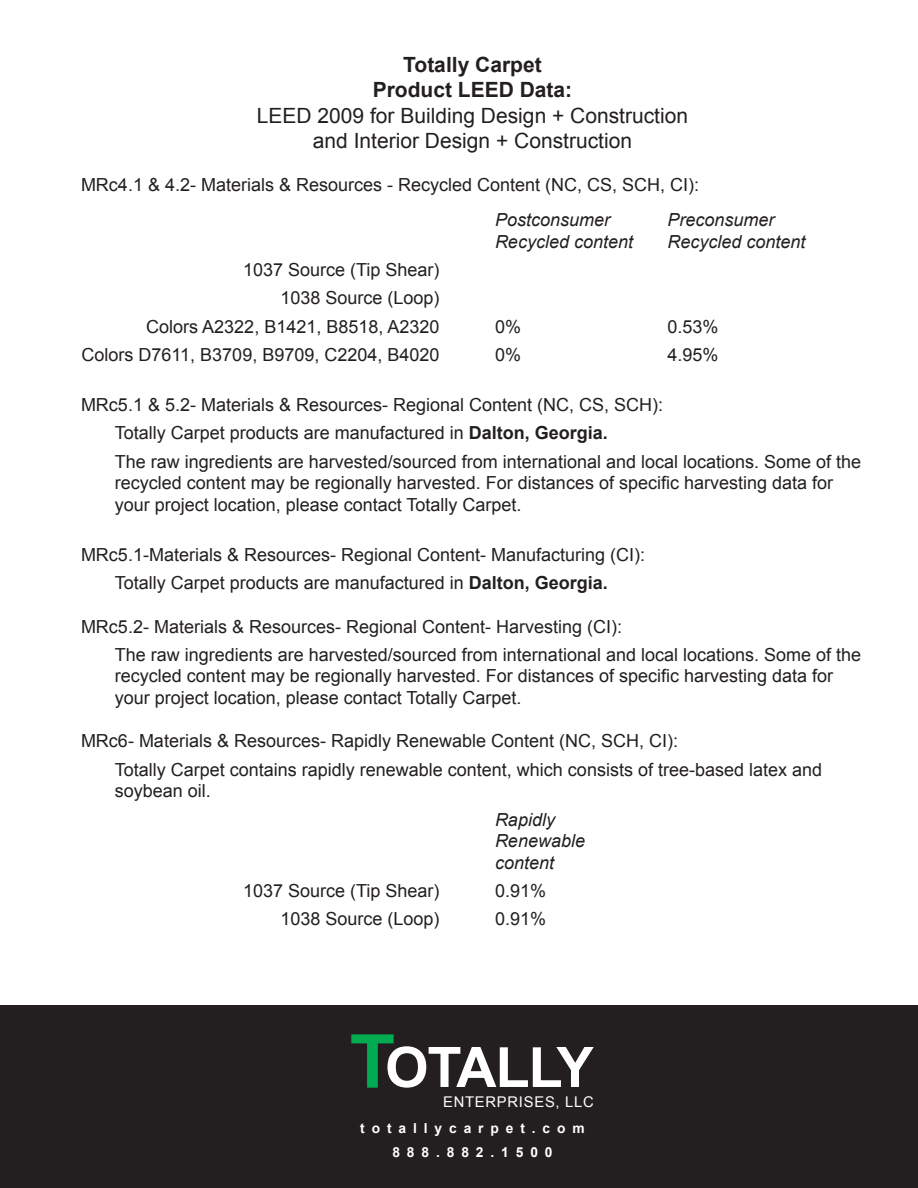
<style>
.page{position:relative;width:918px;height:1188px;background:#fff}
.page>*{position:absolute;margin:0;border:0;box-sizing:border-box;transform-origin:0 0}
.t1{font:21px/25.2px "font 000000001 de 4 c 25 f";color:#231f20;text-align:center}
.t2{font:18px/28.3px "font 000000001 de 4 c 25 f";color:#231f20}
.t3{font:14.7px "font 000000001 de 4 c 25 f";letter-spacing:.05em;color:#fff}
.t4{font:13.8px/23.2px "font 000000001 de 4 c 25 f";letter-spacing:.5em;color:#fff;text-align:center}
</style>
<div class="page">
<div style="left:0;top:1005px;width:918px;height:183px;background:#231f20"></div>
<svg style="left:351px;top:1034px;width:243px;height:54px"></svg>
<p class="t1" style="left:257px;top:52px;width:433px">Totally Carpet<br>Product LEED Data:<br>LEED 2009 for Building Design + Construction and Interior Design + Construction</p>
<p class="t2" style="left:495px;top:167px;width:206px;line-height:35.1px;text-indent:-414px">MRc4.1 &amp; 4.2- Materials &amp; Resources - Recycled Content (NC, CS, SCH, CI):<br>Postconsumer</p>
<p class="t2" style="left:667px;top:206px;width:109px">Preconsumer</p>
<p class="t2" style="left:146px;top:256px;width:295px;text-align:right">1037 Source (Tip Shear)<br>1038 Source (Loop)<br>Colors A2322, B1421, B8518, A2320</p>
<p class="t2" style="left:495px;top:227px;width:140px">Recycled content</p>
<p class="t2" style="left:667px;top:227px;width:140px">Recycled content</p>
<p class="t2" style="left:495px;top:312px;width:28px">0%</p>
<p class="t2" style="left:667px;top:312px;width:53px">0.53%</p>
<p class="t2" style="left:82px;top:341px;width:359px">Colors D7611, B3709, B9709, C2204, B4020</p>
<p class="t2" style="left:495px;top:341px;width:28px">0%</p>
<p class="t2" style="left:667px;top:341px;width:53px">4.95%</p>
<p class="t2" style="left:115px;top:391px;width:748px;text-indent:-34px">MRc5.1 &amp; 5.2- Materials &amp; Resources- Regional Content (NC, CS, SCH):<br>Totally Carpet products are manufactured in Dalton, Georgia.<br>The raw ingredients are harvested/sourced from international and local locations. Some of the</p>
<p class="t2" style="left:115px;top:472px;width:720px;line-height:21.6px">recycled content may be regionally harvested. For distances of specific harvesting data for your project location, please contact Totally Carpet.</p>
<p class="t2" style="left:81px;top:541px;width:566px;text-align:center">MRc5.1-Materials &amp; Resources- Regional Content- Manufacturing (CI):<br>Totally Carpet products are manufactured in Dalton, Georgia.</p>
<p class="t2" style="left:115px;top:612px;width:748px;text-indent:-34px">MRc5.2- Materials &amp; Resources- Regional Content- Harvesting (CI):<br>The raw ingredients are harvested/sourced from international and local locations. Some of the</p>
<p class="t2" style="left:115px;top:665px;width:720px;line-height:21.6px">recycled content may be regionally harvested. For distances of specific harvesting data for your project location, please contact Totally Carpet.</p>
<p class="t2" style="left:115px;top:727px;width:709px;text-indent:-34px">MRc6- Materials &amp; Resources- Rapidly Renewable Content (NC, SCH, CI):<br>Totally Carpet contains rapidly renewable content, which consists of tree-based latex and</p>
<p class="t2" style="left:115px;top:777px;width:98px">soybean oil.</p>
<p class="t2" style="left:495px;top:809px;width:92px;line-height:21.6px">Rapidly<br>Renewable content</p>
<p class="t2" style="left:243px;top:877px;width:198px">1037 Source (Tip Shear)</p>
<p class="t2" style="left:495px;top:877px;width:53px">0.91%</p>
<p class="t2" style="left:280px;top:905px;width:161px">1038 Source (Loop)</p>
<p class="t2" style="left:495px;top:905px;width:53px">0.91%</p>
<p class="t3" style="left:443px;top:1093px;width:152px">ENTERPRISES, LLC</p>
<p class="t4" style="left:360px;top:1117px;width:226px">totallycarpet.com<br>888.882.1500</p>
</div>
